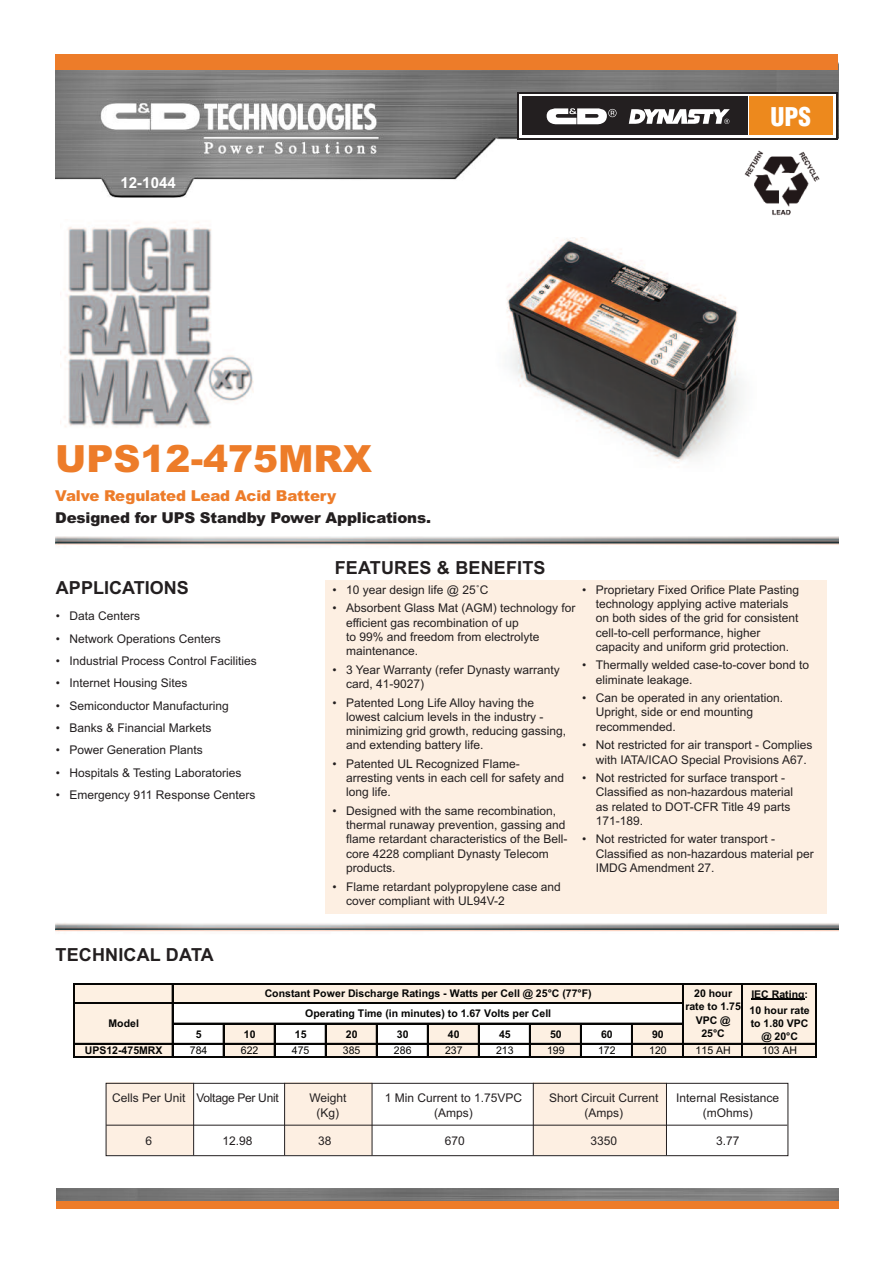
<style>
.page{position:relative;width:893px;height:1263px;background:#fff}
.page>*{position:absolute;margin:0;border:0;box-sizing:border-box;transform-origin:0 0}
.t1{font:900 37.5px "Arial";color:#ed7c29}
.t2{font:900 condensed 25.2px "Helvetica";color:#fff}
.t3{font:700 18px "Arial";letter-spacing:.01em;color:#231f20}
.t4{font:900 15px "Arial";letter-spacing:-.01em;color:#231f20}
.t5{font:900 15px "Arial";letter-spacing:-.01em;color:#ed7c29}
.t6{font:700 15px "Arial";color:#fff}
.t7{font:12px/14.2px "Arial";color:#231f20}
.t8{font:12px "Arial";letter-spacing:-.025em;color:#231f20}
.t9{font:700 10.65px/13.4px "Arial";color:#050504;text-align:center}
.t10{font:10.65px "Arial";color:#050504}
</style>
<div class="page">
<div style="left:106px;top:1083px;width:87px;height:72px;background:#fdefe2"></div>
<div style="left:285px;top:1083px;width:87px;height:72px;background:#fdefe2"></div>
<div style="left:533px;top:1083px;width:133px;height:72px;background:#fdefe2"></div>
<img style="left:55px;top:70px;width:783px;height:128px">
<div style="left:55px;top:54px;width:783px;height:16px;background:#ed7c29"></div>
<img style="left:55px;top:536px;width:783px;height:9px">
<img style="left:55px;top:923px;width:783px;height:9px">
<img style="left:743px;top:149px;width:82px;height:66px">
<img style="left:64px;top:222px;width:189px;height:206px">
<div style="left:56px;top:1193px;width:782px;height:16px;background:#ed7c29"></div>
<img style="left:56px;top:1188px;width:782px;height:13px">
<div style="left:517px;top:92px;width:321px;height:48px;background:#231f20"></div>
<svg style="left:519px;top:94px;width:317px;height:44px;background:#e3dfdb"></svg>
<div style="left:522px;top:97px;width:225px;height:38px;background:#231f20"></div>
<div style="left:749px;top:97px;width:84px;height:38px;background:#ed891d"></div>
<svg style="left:547px;top:108px;width:70px;height:16px"></svg>
<svg style="left:629px;top:109px;width:101px;height:15px"></svg>
<div style="left:326px;top:580px;width:501px;height:333px;background:#fdefe2"></div>
<img style="left:506px;top:237px;width:236px;height:226px">
<hr style="left:106px;top:1125px;width:681px;height:1px;background:#231f20">
<hr style="left:193px;top:1083px;width:1px;height:72px;background:#231f20">
<hr style="left:284px;top:1083px;width:1px;height:72px;background:#231f20">
<hr style="left:372px;top:1083px;width:1px;height:72px;background:#231f20">
<hr style="left:533px;top:1083px;width:1px;height:72px;background:#231f20">
<hr style="left:666px;top:1083px;width:1px;height:72px;background:#231f20">
<div style="left:106px;top:1083px;width:682px;height:73px;border:1px solid #231f20"></div>
<div style="left:74px;top:984px;width:742px;height:19px;background:#fdf0e2"></div>
<div style="left:74px;top:1003px;width:99px;height:21px;background:#fdf0e2"></div>
<div style="left:683px;top:1003px;width:133px;height:21px;background:#fdf0e2"></div>
<div style="left:74px;top:1023px;width:99px;height:34px;background:#fdf0e2"></div>
<div style="left:224px;top:1023px;width:51px;height:34px;background:#fdf0e2"></div>
<div style="left:326px;top:1023px;width:51px;height:34px;background:#fdf0e2"></div>
<div style="left:428px;top:1023px;width:51px;height:34px;background:#fdf0e2"></div>
<div style="left:530px;top:1023px;width:51px;height:34px;background:#fdf0e2"></div>
<div style="left:632px;top:1023px;width:184px;height:34px;background:#fdf0e2"></div>
<hr style="left:751px;top:999px;width:53px;height:1px;background:#050504">
<hr style="left:73px;top:983px;width:1px;height:74px;background:#050504">
<hr style="left:172px;top:984px;width:1px;height:73px;background:#050504">
<hr style="left:682px;top:984px;width:1px;height:73px;background:#050504">
<hr style="left:742px;top:984px;width:1px;height:73px;background:#050504">
<hr style="left:815px;top:984px;width:1px;height:73px;background:#050504">
<hr style="left:223px;top:1024px;width:1px;height:33px;background:#050504">
<hr style="left:274px;top:1024px;width:1px;height:33px;background:#050504">
<hr style="left:325px;top:1024px;width:1px;height:33px;background:#050504">
<hr style="left:376px;top:1024px;width:1px;height:33px;background:#050504">
<hr style="left:427px;top:1024px;width:1px;height:33px;background:#050504">
<hr style="left:478px;top:1024px;width:1px;height:33px;background:#050504">
<hr style="left:529px;top:1024px;width:1px;height:33px;background:#050504">
<hr style="left:580px;top:1024px;width:1px;height:33px;background:#050504">
<hr style="left:631px;top:1024px;width:1px;height:33px;background:#050504">
<hr style="left:74px;top:983px;width:742px;height:1px;background:#050504">
<hr style="left:74px;top:1003px;width:609px;height:1px;background:#050504">
<hr style="left:173px;top:1023px;width:510px;height:1px;background:#050504">
<hr style="left:74px;top:1043px;width:742px;height:1px;background:#050504">
<hr style="left:74px;top:1056px;width:742px;height:1px;background:#050504">
<p class="t6" style="left:121px;top:174px;width:57px">12-1044</p>
<h1 class="t1" style="left:55px;top:437px;width:318px">UPS12-475MRX</h1>
<p class="t5" style="left:55px;top:487px;width:283px">Valve Regulated Lead Acid Battery</p>
<p class="t4" style="left:55px;top:509px;width:377px">Designed for UPS Standby Power Applications.</p>
<h3 class="t3" style="left:335px;top:557px;width:212px">FEATURES &amp; BENEFITS</h3>
<h2 class="t2" style="left:770px;top:103px;width:42px">UPS</h2>
<h3 class="t3" style="left:56px;top:577px;width:134px">APPLICATIONS</h3>
<p class="t7" style="left:56px;top:609px;width:86px">• Data Centers</p>
<p class="t7" style="left:56px;top:631px;width:166px">• Network Operations Centers</p>
<p class="t7" style="left:56px;top:654px;width:202px">• Industrial Process Control Facilities</p>
<p class="t7" style="left:56px;top:676px;width:133px">• Internet Housing Sites</p>
<p class="t7" style="left:56px;top:698px;width:174px">• Semiconductor Manufacturing</p>
<p class="t7" style="left:56px;top:721px;width:157px">• Banks &amp; Financial Markets</p>
<p class="t7" style="left:56px;top:743px;width:148px">• Power Generation Plants</p>
<p class="t7" style="left:56px;top:765px;width:187px">• Hospitals &amp; Testing Laboratories</p>
<p class="t7" style="left:56px;top:788px;width:201px">• Emergency 911 Response Centers</p>
<h3 class="t3" style="left:56px;top:944px;width:160px">TECHNICAL DATA</h3>
<p class="t7" style="left:333px;top:582px;width:157px">• 10 year design life @ 25˚C</p>
<p class="t7" style="left:346px;top:601px;width:231px;text-indent:-13px">• Absorbent Glass Mat (AGM) technology for efficient gas recombination of up<br>to 99% and freedom from electrolyte maintenance.</p>
<p class="t7" style="left:346px;top:662px;width:215px;text-indent:-14px">• 3 Year Warranty (refer Dynasty warranty card, 41-9027)</p>
<p class="t7" style="left:346px;top:695px;width:222px;text-indent:-14px">• Patented Long Life Alloy having the lowest calcium levels in the industry - minimizing grid growth, reducing gassing, and extending battery life.</p>
<p class="t7" style="left:346px;top:757px;width:220px;text-indent:-14px">• Patented UL Recognized Flame&shy;arresting vents in each cell for safety and long life.</p>
<p class="t7" style="left:346px;top:804px;width:223px;text-indent:-14px">• Designed with the same recombination, thermal runaway prevention, gassing and flame retardant characteristics of the Bell&shy;core 4228 compliant Dynasty Telecom products.</p>
<p class="t7" style="left:346px;top:879px;width:216px;text-indent:-14px">• Flame retardant polypropylene case and cover compliant with UL94V-2</p>
<p class="t7" style="left:596px;top:582px;width:205px;text-indent:-13px">• Proprietary Fixed Orifice Plate Pasting technology applying active materials on both sides of the grid for consistent cell-to-cell performance, higher capacity and uniform grid protection.</p>
<p class="t7" style="left:596px;top:658px;width:215px;text-indent:-14px">• Thermally welded case-to-cover bond to eliminate leakage.</p>
<p class="t7" style="left:596px;top:691px;width:189px;text-indent:-14px">• Can be operated in any orientation.<br>Upright, side or end mounting recommended.</p>
<p class="t7" style="left:596px;top:738px;width:218px;text-indent:-14px">• Not restricted for air transport - Complies with IATA/ICAO Special Provisions A67.</p>
<p class="t7" style="left:596px;top:771px;width:199px;text-indent:-14px">• Not restricted for surface transport -<br>Classified as non-hazardous material as related to DOT-CFR Title 49 parts<br>171-189.</p>
<p class="t7" style="left:596px;top:832px;width:220px;text-indent:-14px">• Not restricted for water transport -<br>Classified as non-hazardous material per<br>IMDG Amendment 27.</p>
<p class="t9" style="left:109px;top:1017px;width:32px">Model</p>
<p class="t9" style="left:265px;top:987px;width:329px">Constant Power Discharge Ratings - Watts per Cell @ 25°C (77°F)</p>
<p class="t9" style="left:685px;top:987px;width:57px">20 hour rate to 1.75<br>VPC @<br>25°C</p>
<p class="t9" style="left:751px;top:987px;width:58px">IEC Rating:</p>
<p class="t9" style="left:305px;top:1007px;width:247px">Operating Time (in minutes) to 1.67 Volts per Cell</p>
<p class="t9" style="left:750px;top:1003px;width:62px">10 hour rate to 1.80 VPC @ 20°C</p>
<p class="t9" style="left:196px;top:1027px;width:7px">5</p>
<p class="t9" style="left:244px;top:1027px;width:13px">10</p>
<p class="t9" style="left:295px;top:1027px;width:13px">15</p>
<p class="t9" style="left:346px;top:1027px;width:13px">20</p>
<p class="t9" style="left:397px;top:1027px;width:13px">30</p>
<p class="t9" style="left:448px;top:1027px;width:13px">40</p>
<p class="t9" style="left:499px;top:1027px;width:13px">45</p>
<p class="t9" style="left:550px;top:1027px;width:13px">50</p>
<p class="t9" style="left:601px;top:1027px;width:13px">60</p>
<p class="t9" style="left:652px;top:1027px;width:13px">90</p>
<p class="t9" style="left:85px;top:1044px;width:79px">UPS12-475MRX</p>
<p class="t10" style="left:190px;top:1043px;width:19px">784</p>
<p class="t10" style="left:241px;top:1043px;width:19px">622</p>
<p class="t10" style="left:292px;top:1043px;width:19px">475</p>
<p class="t10" style="left:343px;top:1043px;width:19px">385</p>
<p class="t10" style="left:394px;top:1043px;width:19px">286</p>
<p class="t10" style="left:445px;top:1043px;width:19px">237</p>
<p class="t10" style="left:496px;top:1043px;width:19px">213</p>
<p class="t10" style="left:547px;top:1043px;width:19px">199</p>
<p class="t10" style="left:598px;top:1043px;width:19px">172</p>
<p class="t10" style="left:649px;top:1043px;width:19px">120</p>
<p class="t10" style="left:696px;top:1043px;width:37px">115 AH</p>
<p class="t10" style="left:762px;top:1043px;width:37px">103 AH</p>
<p class="t8" style="left:112px;top:1091px;width:168px">Cells Per Unit Voltage Per Unit</p>
<p class="t7" style="left:309px;top:1091px;width:39px;text-align:center">Weight (Kg)</p>
<p class="t7" style="left:385px;top:1091px;width:139px;text-align:center">1 Min Current to 1.75VPC (Amps)</p>
<p class="t7" style="left:549px;top:1091px;width:111px;text-align:center">Short Circuit Current (Amps)</p>
<p class="t7" style="left:676px;top:1091px;width:104px;text-align:center">Internal Resistance (mOhms)</p>
<p class="t7" style="left:146px;top:1133px;width:8px">6</p>
<p class="t7" style="left:223px;top:1133px;width:32px">12.98</p>
<p class="t7" style="left:318px;top:1133px;width:15px">38</p>
<p class="t7" style="left:445px;top:1133px;width:22px">670</p>
<p class="t7" style="left:590px;top:1133px;width:28px">3350</p>
<p class="t7" style="left:716px;top:1133px;width:25px">3.77</p>
</div>
